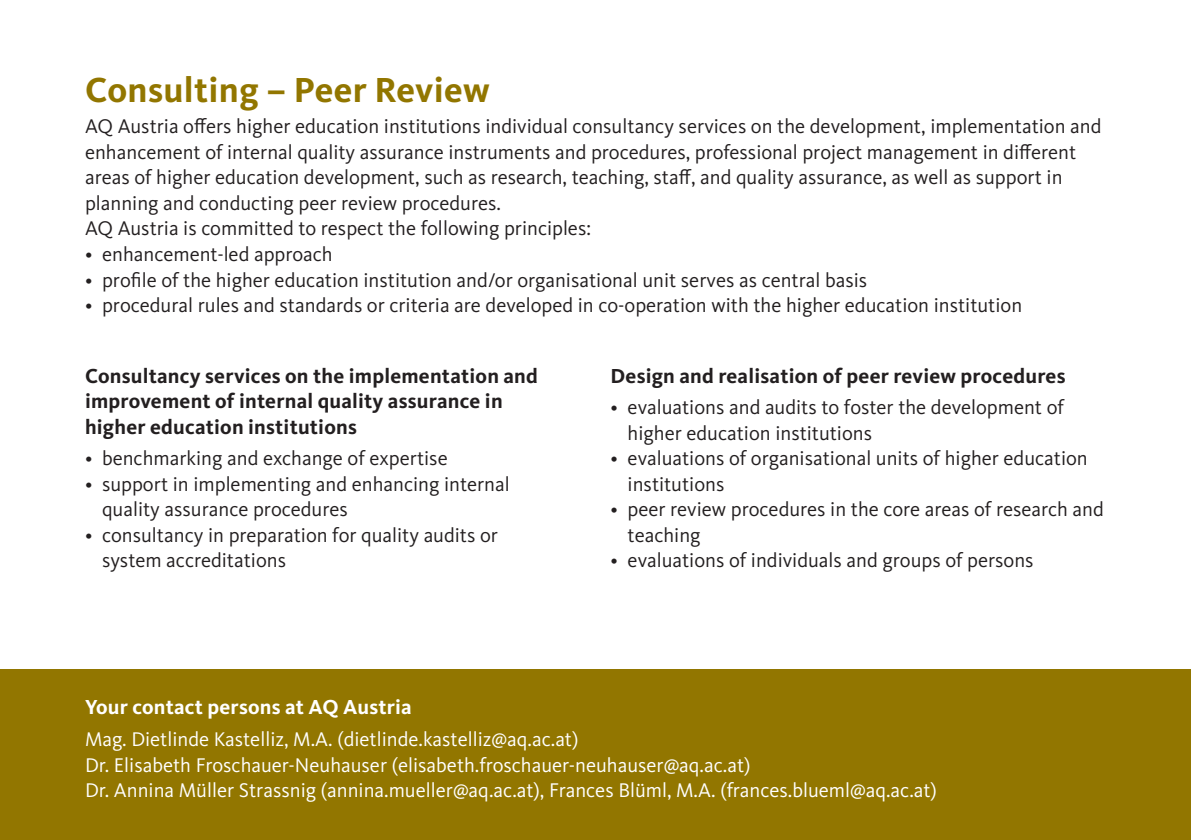
<style>
.page{position:relative;width:1191px;height:840px;background:#fff}
.page>*{position:absolute;margin:0;border:0;box-sizing:border-box;transform-origin:0 0}
.t1{font:700 36px "Kievit OT";letter-spacing:.01em;color:#927600}
.t2{font:700 21px/25.4px "Kievit OT";letter-spacing:.01em;color:#231f20}
.t3{font:700 21px "Kievit OT";letter-spacing:.01em;color:#fff}
.t4{font:20.4px/25.6px "Kievit OT";color:#231f20}
.t5{font:20.4px/25.6px "Kievit OT";color:#fff}
</style>
<div class="page">
<div style="left:0;top:669px;width:1191px;height:170px;background:#927600"></div>
<h1 class="t1" style="left:85px;top:68px;width:406px">Consulting – Peer Review</h1>
<p class="t4" style="left:85px;top:113px;width:1018px">AQ Austria offers higher education institutions individual consultancy services on the development, implementation and enhancement of internal quality assurance instruments and procedures, professional project management in different areas of higher education development, such as research, teaching, staff, and quality assurance, as well as support in planning and conducting peer review procedures.<br>AQ Austria is committed to respect the following principles:</p>
<p class="t4" style="left:85px;top:241px;width:249px">• enhancement-led approach</p>
<p class="t4" style="left:85px;top:266px;width:783px">• profile of the higher education institution and/or organisational unit serves as central basis</p>
<p class="t4" style="left:85px;top:292px;width:938px">• procedural rules and standards or criteria are developed in co-operation with the higher education institution</p>
<p class="t2" style="left:85px;top:362px;width:454px">Consultancy services on the implementation and improvement of internal quality assurance in higher education institutions</p>
<p class="t4" style="left:85px;top:445px;width:364px">• benchmarking and exchange of expertise</p>
<p class="t4" style="left:102px;top:470px;width:409px;text-indent:-17px">• support in implementing and enhancing internal quality assurance procedures</p>
<p class="t4" style="left:102px;top:521px;width:397px;text-indent:-17px">• consultancy in preparation for quality audits or system accreditations</p>
<p class="t2" style="left:610px;top:362px;width:456px">Design and realisation of peer review procedures</p>
<p class="t4" style="left:627px;top:394px;width:438px;text-indent:-17px">• evaluations and audits to foster the development of higher education institutions</p>
<p class="t4" style="left:627px;top:445px;width:462px;text-indent:-17px">• evaluations of organisational units of higher education institutions</p>
<p class="t4" style="left:627px;top:496px;width:477px;text-indent:-17px">• peer review procedures in the core areas of research and teaching</p>
<p class="t4" style="left:610px;top:547px;width:424px">• evaluations of individuals and groups of persons</p>
<p class="t3" style="left:85px;top:694px;width:328px">Your contact persons at AQ Austria</p>
<p class="t5" style="left:85px;top:725px;width:853px">Mag. Dietlinde Kastelliz, M.A. (dietlinde.kastelliz@aq.ac.at)<br>Dr. Elisabeth Froschauer-Neuhauser (elisabeth.froschauer-neuhauser@aq.ac.at)<br>Dr. Annina Müller Strassnig (annina.mueller@aq.ac.at), Frances Blüml, M.A. (frances.blueml@aq.ac.at)</p>
</div>
